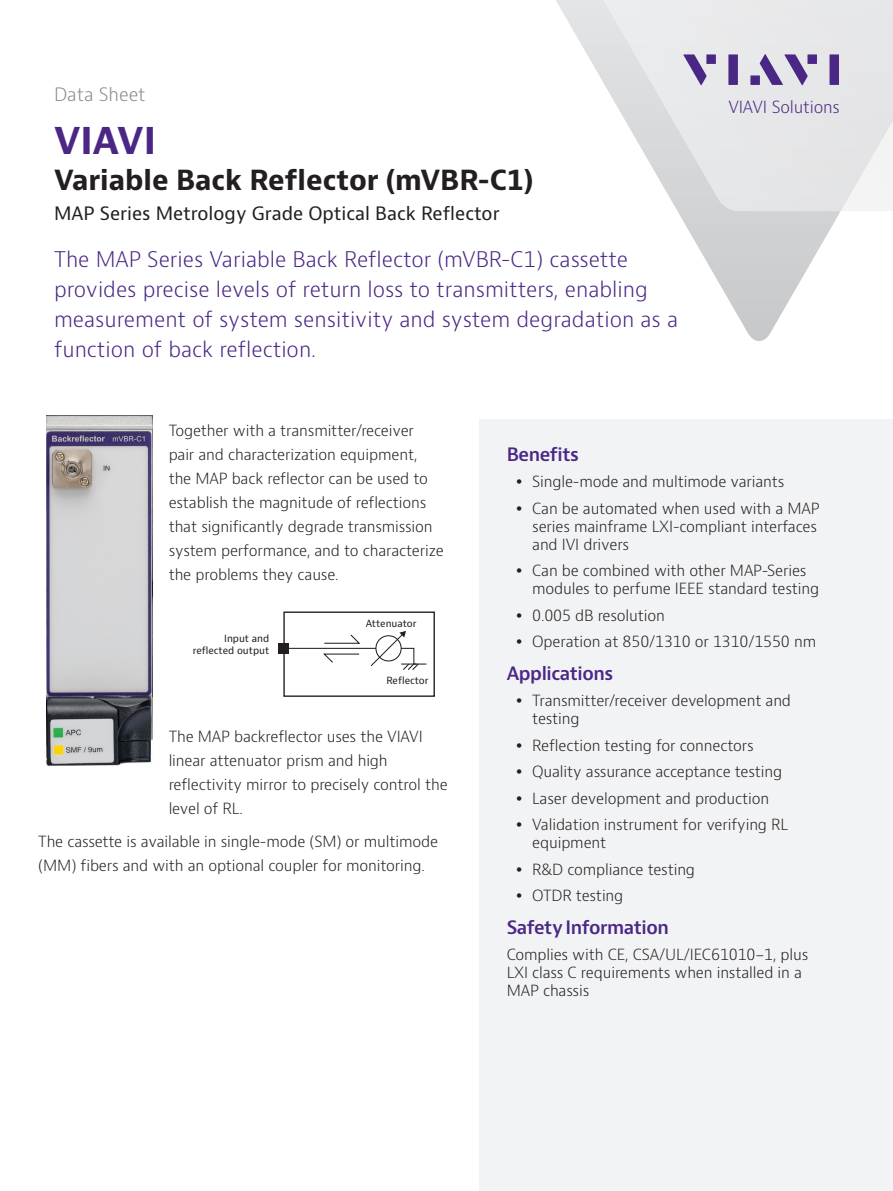
<style>
.page{position:relative;width:893px;height:1191px;background:#fff}
.page>*{position:absolute;margin:0;border:0;box-sizing:border-box;transform-origin:0 0}
.H1_Brand_Sub-Brand_2{font:700 36px "Bernino Sans";color:#4a2785}
.H2_Product_18_24{font:700 27px "Bernino Sans";color:#231f20}
.Cover_subhead_12_pt{font:300 21px/30px "Bernino Sans";color:#4a2785}
.H3_Product_Descripto{font:18px "Bernino Sans";color:#231f20}
.Key_Features_Benefit{font:600 18px "Bernino Sans";letter-spacing:-.025em;color:#4a2785}
.P_DocType{font:300 18px "Bernino Sans";color:#87898c}
.t1{font:300 16.35px "Bernino Sans";letter-spacing:-.01em;color:#4a2785}
.P_10_16{font:300 15px/24px "Bernino Sans";letter-spacing:-.01em;color:#231f20}
.UL_Bullet_Level_1_10{font:300 15px/18px "Bernino Sans";letter-spacing:-.01em;color:#231f20}
.t2{font:9.6px/11.6px "Bernino Sans";color:#231f20;text-align:right}
</style>
<div class="page">
<svg style="left:677px;top:211px;width:164px;height:130px"></svg>
<svg style="left:556px;top:0;width:337px;height:211px"></svg>
<svg style="left:683px;top:54px;width:24px;height:31px"></svg>
<div style="left:706px;top:54px;width:10px;height:10px;background:#4a2785"></div>
<div style="left:728px;top:54px;width:10px;height:31px;background:#4a2785"></div>
<div style="left:807px;top:54px;width:10px;height:10px;background:#4a2785"></div>
<div style="left:829px;top:54px;width:10px;height:31px;background:#4a2785"></div>
<svg style="left:760px;top:54px;width:48px;height:31px"></svg>
<div style="left:750px;top:75px;width:10px;height:10px;background:#4a2785"></div>
<div style="left:480px;top:419px;width:413px;height:772px;background:#f2f3f4"></div>
<div style="left:283px;top:611px;width:152px;height:86px;border:1px solid #231f20"></div>
<div style="left:278px;top:643px;width:11px;height:10px;background:#231f20"></div>
<svg style="left:288px;top:631px;width:138px;height:39px"></svg>
<img style="left:46px;top:415px;width:107px;height:350px">
<p class="P_DocType" style="left:54px;top:82px;width:93px">Data Sheet</p>
<p class="H1_Brand_Sub-Brand_2" style="left:54px;top:117px;width:104px">VIAVI</p>
<p class="H2_Product_18_24" style="left:54px;top:162px;width:481px">Variable Back Reflector (mVBR-C1)</p>
<p class="H3_Product_Descripto" style="left:54px;top:201px;width:447px">MAP Series Metrology Grade Optical Back Reflector</p>
<p class="Cover_subhead_12_pt" style="left:54px;top:244px;width:626px">The MAP Series Variable Back Reflector (mVBR-C1) cassette provides precise levels of return loss to transmitters, enabling measurement of system sensitivity and system degradation as a function of back reflection.</p>
<p class="t1" style="left:728px;top:96px;width:113px">VIAVI Solutions</p>
<p class="P_10_16" style="left:169px;top:418px;width:277px">Together with a transmitter/receiver<br>pair and characterization equipment, the MAP back reflector can be used to establish the magnitude of reflections that significantly degrade transmission system performance, and to characterize the problems they cause.</p>
<p class="t2" style="left:193px;top:633px;width:78px">Input and reflected output</p>
<p class="t2" style="left:366px;top:617px;width:52px">Attenuator</p>
<p class="t2" style="left:386px;top:674px;width:44px">Reflector</p>
<p class="P_10_16" style="left:169px;top:725px;width:281px">The MAP backreflector uses the VIAVI linear attenuator prism and high reflectivity mirror to precisely control the level of RL.</p>
<p class="P_10_16" style="left:38px;top:829px;width:401px">The cassette is available in single-mode (SM) or multimode (MM) fibers and with an optional coupler for monitoring.</p>
<p class="Key_Features_Benefit" style="left:507px;top:442px;width:74px">Benefits</p>
<p class="P_10_16" style="left:532px;top:470px;width:254px">Single-mode and multimode variants</p>
<p class="P_10_16" style="left:532px;top:499px;width:289px;line-height:18px">Can be automated when used with a MAP series mainframe LXI-compliant interfaces and IVI drivers</p>
<p class="P_10_16" style="left:532px;top:562px;width:288px;line-height:18px">Can be combined with other MAP-Series modules to perfume IEEE standard testing</p>
<p class="P_10_16" style="left:532px;top:603px;width:134px">0.005 dB resolution</p>
<p class="P_10_16" style="left:532px;top:630px;width:285px">Operation at 850/1310 or 1310/1550 nm</p>
<p class="Key_Features_Benefit" style="left:507px;top:661px;width:108px">Applications</p>
<p class="P_10_16" style="left:532px;top:692px;width:260px;line-height:18px">Transmitter/receiver development and testing</p>
<p class="P_10_16" style="left:532px;top:733px;width:223px">Reflection testing for connectors</p>
<p class="P_10_16" style="left:532px;top:760px;width:251px">Quality assurance acceptance testing</p>
<p class="P_10_16" style="left:532px;top:786px;width:239px">Laser development and production</p>
<p class="P_10_16" style="left:532px;top:816px;width:257px;line-height:18px">Validation instrument for verifying RL equipment</p>
<p class="P_10_16" style="left:532px;top:857px;width:164px">R&amp;D compliance testing</p>
<p class="P_10_16" style="left:532px;top:884px;width:93px">OTDR testing</p>
<p class="Key_Features_Benefit" style="left:507px;top:915px;width:164px">Safety Information</p>
<p class="UL_Bullet_Level_1_10" style="left:507px;top:946px;width:303px">Complies with CE, CSA/UL/IEC61010-1, plus<br>LXI class C requirements when installed in a<br>MAP chassis</p>
</div>
